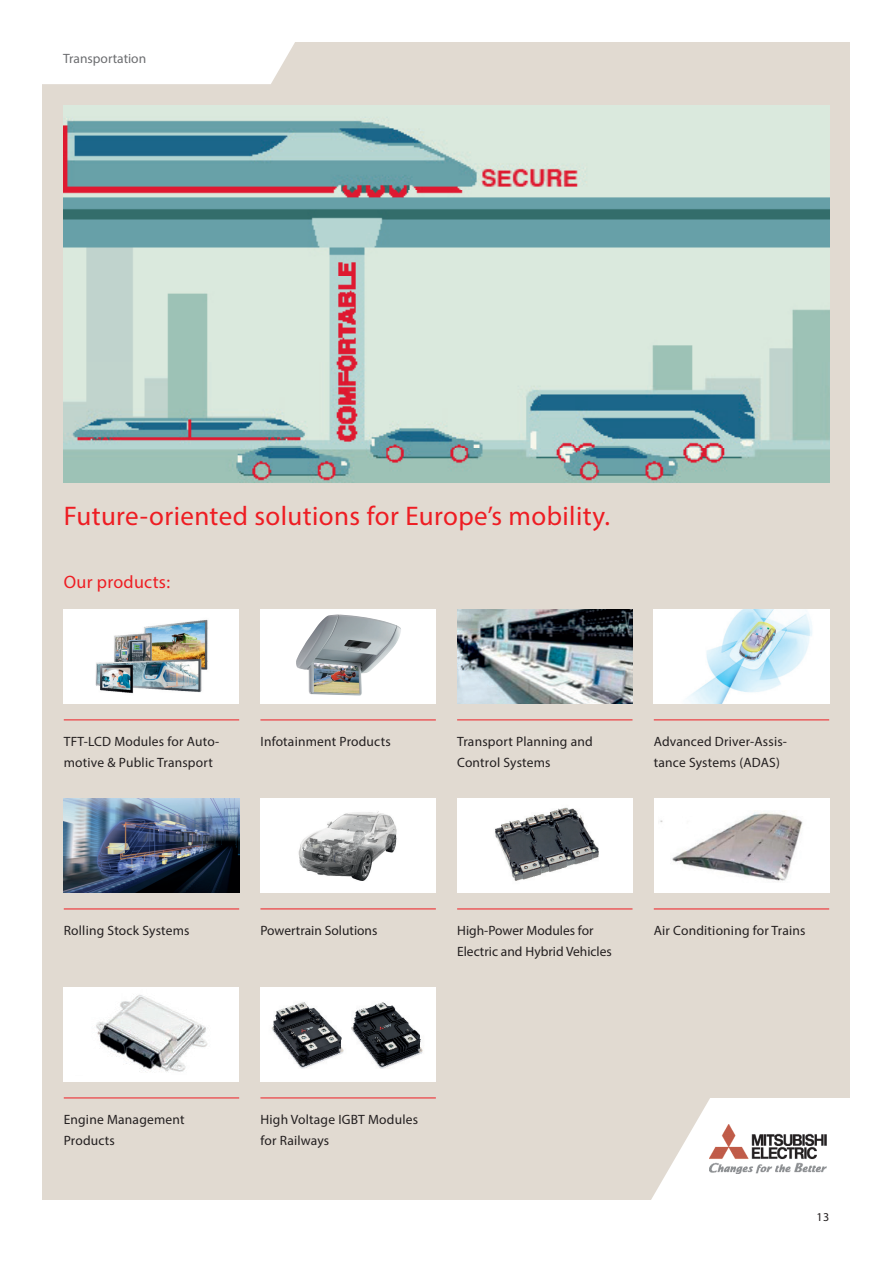
<style>
.page{position:relative;width:893px;height:1263px;background:#fff}
.page>*{position:absolute;margin:0;border:0;box-sizing:border-box;transform-origin:0 0}
.t1{font:27px "Myriad Pro";letter-spacing:.015em;color:#ee1d23}
.t2{font:18px "Myriad Pro";letter-spacing:.015em;color:#ee1d23}
.t3{font:13.5px/21px "Myriad Pro";letter-spacing:.015em;color:#231f20}
.t4{font:13.5px "Myriad Pro";color:#6c6d70}
.t5{font:12px "Myriad Pro";color:#231f20}
</style>
<div class="page">
<div style="left:43px;top:43px;width:807px;height:1157px;background:#e1dad1"></div>
<svg style="left:43px;top:42px;width:264px;height:42px"></svg>
<hr style="left:260px;top:909px;width:176px;height:1px;background:#ee1d23">
<hr style="left:64px;top:909px;width:175px;height:1px;background:#ee1d23">
<hr style="left:64px;top:1098px;width:175px;height:1px;background:#ee1d23">
<hr style="left:457px;top:720px;width:175px;height:1px;background:#ee1d23">
<hr style="left:457px;top:909px;width:175px;height:1px;background:#ee1d23">
<hr style="left:260px;top:720px;width:176px;height:1px;background:#ee1d23">
<hr style="left:64px;top:720px;width:175px;height:1px;background:#ee1d23">
<hr style="left:260px;top:1098px;width:176px;height:1px;background:#ee1d23">
<hr style="left:654px;top:720px;width:175px;height:1px;background:#ee1d23">
<hr style="left:654px;top:909px;width:175px;height:1px;background:#ee1d23">
<img style="left:260px;top:798px;width:176px;height:95px">
<img style="left:64px;top:798px;width:175px;height:95px">
<div style="left:64px;top:987px;width:175px;height:95px;background:#fff"></div>
<img style="left:96px;top:995px;width:112px;height:77px">
<div style="left:260px;top:609px;width:176px;height:95px;background:#fff"></div>
<img style="left:296px;top:614px;width:105px;height:81px">
<div style="left:64px;top:609px;width:175px;height:95px;background:#fff"></div>
<img style="left:95px;top:619px;width:113px;height:75px">
<img style="left:457px;top:609px;width:175px;height:95px">
<div style="left:457px;top:798px;width:175px;height:95px;background:#fff"></div>
<img style="left:495px;top:807px;width:104px;height:74px">
<img style="left:654px;top:609px;width:175px;height:95px">
<div style="left:654px;top:798px;width:175px;height:95px;background:#fff"></div>
<img style="left:660px;top:811px;width:143px;height:71px">
<img style="left:260px;top:987px;width:176px;height:95px">
<img style="left:64px;top:105px;width:765px;height:378px">
<svg style="left:651px;top:1098px;width:199px;height:102px"></svg>
<img style="left:709px;top:1125px;width:117px;height:49px">
<p class="t4" style="left:63px;top:51px;width:85px">Transportation</p>
<h1 class="t1" style="left:64px;top:499px;width:548px">Future-oriented solutions for Europe’s mobility.</h1>
<h2 class="t2" style="left:64px;top:571px;width:108px">Our products:</h2>
<p class="t3" style="left:64px;top:730px;width:157px">TFT-LCD Modules for Auto&shy;motive &amp; Public Transport</p>
<p class="t3" style="left:654px;top:730px;width:135px">Advanced Driver-Assis&shy;tance Systems (ADAS)</p>
<p class="t3" style="left:260px;top:730px;width:132px">Infotainment Products</p>
<p class="t3" style="left:457px;top:730px;width:137px">Transport Planning and<br>Control Systems</p>
<p class="t3" style="left:64px;top:919px;width:127px">Rolling Stock Systems</p>
<p class="t3" style="left:260px;top:919px;width:118px">Powertrain Solutions</p>
<p class="t3" style="left:654px;top:919px;width:153px">Air Conditioning for Trains</p>
<p class="t3" style="left:457px;top:919px;width:156px">High-Power Modules for<br>Electric and Hybrid Vehicles</p>
<p class="t3" style="left:64px;top:1108px;width:122px">Engine Management<br>Products</p>
<p class="t3" style="left:260px;top:1108px;width:159px">High Voltage IGBT Modules for Railways</p>
<p class="t5" style="left:817px;top:1209px;width:14px">13</p>
</div>
